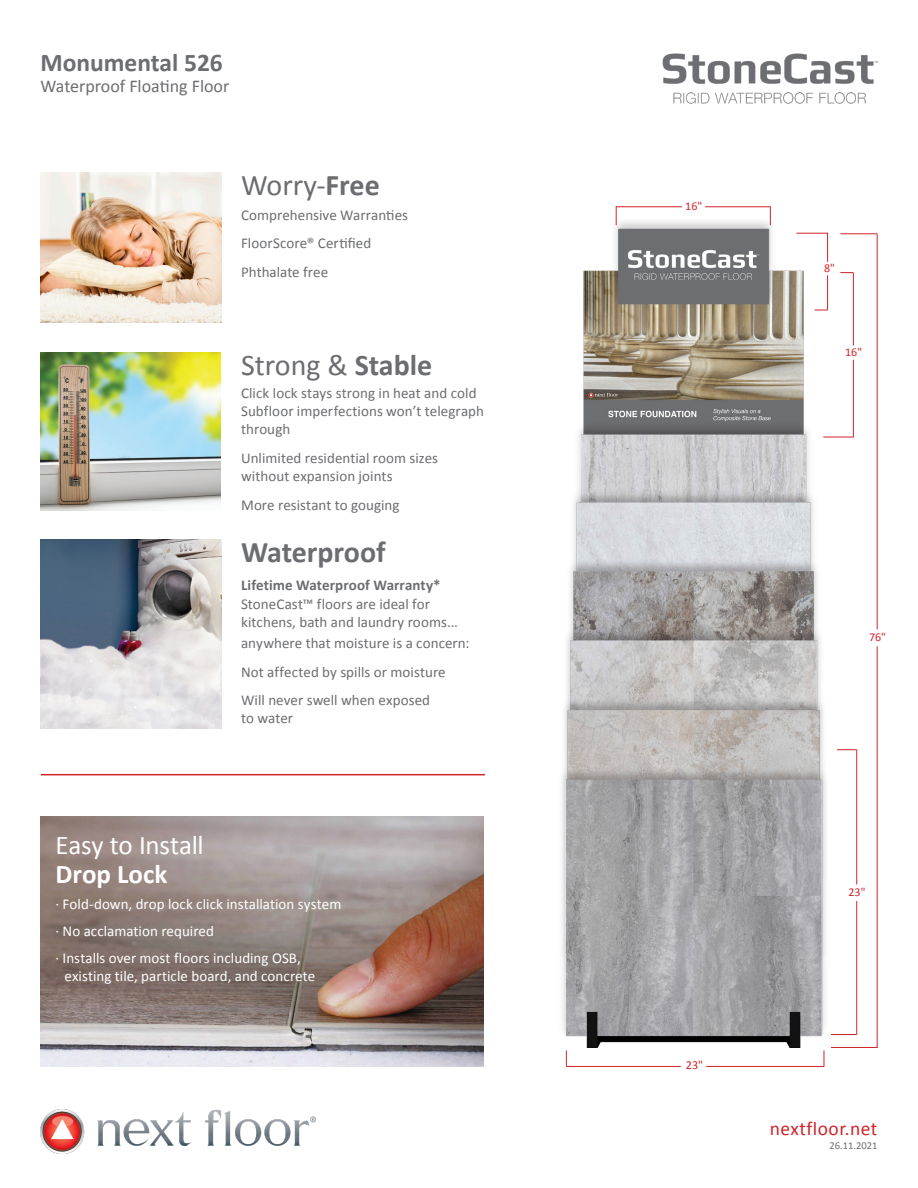
<style>
.page{position:relative;width:918px;height:1188px;background:#fff}
.page>*{position:absolute;margin:0;border:0;box-sizing:border-box;transform-origin:0 0}
.t1{font:30px "Calibri";color:#6c6d70}
.t2{font:700 30px "Calibri";color:#6c6d70}
.t3{font:27px/28.5px "Calibri";letter-spacing:-.01em;color:#fff}
.t4{font:700 25.5px "Calibri";color:#6c6d70}
.t5{font:19.5px "Calibri";letter-spacing:.025em;color:#d1232a}
.t6{font:18px "Calibri";color:#6c6d70}
.t7{font:15px/18px "Calibri";letter-spacing:.005em;color:#6c6d70}
.t8{font:15px/18px "Calibri";letter-spacing:.005em;color:#fff}
.t9{font:700 15px "Calibri";letter-spacing:.005em;color:#6c6d70}
.t10{font:12.15px "Calibri";color:#d1232a}
.t11{font:12px "Calibri";color:#d1232a}
.t12{font:10.5px "Calibri";color:#6c6d70}
.s1{font-weight:700}
</style>
<div class="page">
<img style="left:41px;top:539px;width:180px;height:190px">
<img style="left:40px;top:1110px;width:275px;height:44px">
<hr style="left:41px;top:774px;width:444px;height:1px;background:#d1232a">
<img style="left:41px;top:172px;width:180px;height:151px">
<img style="left:662px;top:53px;width:215px;height:51px">
<img style="left:562px;top:219px;width:270px;height:828px">
<hr style="left:853px;top:360px;width:1px;height:77px;background:#d1232a">
<hr style="left:705px;top:206px;width:65px;height:1px;background:#d1232a">
<svg style="left:770px;top:206px;width:1px;height:19px"></svg>
<svg style="left:616px;top:207px;width:1px;height:18px"></svg>
<hr style="left:827px;top:275px;width:1px;height:35px;background:#d1232a">
<hr style="left:796px;top:233px;width:32px;height:1px;background:#d1232a">
<svg style="left:815px;top:310px;width:13px;height:1px"></svg>
<hr style="left:877px;top:646px;width:1px;height:402px;background:#d1232a">
<hr style="left:831px;top:1047px;width:46px;height:1px;background:#d1232a">
<hr style="left:856px;top:749px;width:1px;height:136px;background:#d1232a">
<svg style="left:831px;top:1034px;width:25px;height:1px"></svg>
<svg style="left:837px;top:749px;width:19px;height:1px"></svg>
<hr style="left:823px;top:437px;width:30px;height:1px;background:#d1232a">
<svg style="left:840px;top:272px;width:13px;height:1px"></svg>
<hr style="left:616px;top:206px;width:66px;height:1px;background:#d1232a">
<svg style="left:827px;top:234px;width:1px;height:28px"></svg>
<hr style="left:853px;top:273px;width:1px;height:72px;background:#d1232a">
<hr style="left:840px;top:234px;width:37px;height:1px;background:#d1232a">
<hr style="left:877px;top:233px;width:1px;height:396px;background:#d1232a">
<hr style="left:856px;top:901px;width:1px;height:134px;background:#d1232a">
<hr style="left:706px;top:1066px;width:118px;height:1px;background:#d1232a">
<svg style="left:824px;top:1050px;width:1px;height:16px"></svg>
<hr style="left:566px;top:1066px;width:115px;height:1px;background:#d1232a">
<svg style="left:566px;top:1050px;width:1px;height:16px"></svg>
<img style="left:41px;top:816px;width:442px;height:250px">
<img style="left:40px;top:352px;width:181px;height:159px">
<p class="t4" style="left:40px;top:44px;width:184px">Monumental 526</p>
<p class="t6" style="left:40px;top:73px;width:190px">Waterproof Floating Floor</p>
<p class="t1" style="left:241px;top:164px;width:140px">Worry-<span class="s1">Free</span></p>
<p class="t7" style="left:241px;top:200px;width:168px;line-height:28.5px">Comprehensive Warranties<br>FloorScore® Certified<br>Phthalate free</p>
<p class="t1" style="left:241px;top:344px;width:193px">Strong &amp; <span class="s1">Stable</span></p>
<p class="t7" style="left:241px;top:384px;width:244px">Click lock stays strong in heat and cold<br>Subfloor imperfections won’t telegraph through</p>
<p class="t7" style="left:241px;top:448px;width:198px">Unlimited residential room sizes without expansion joints</p>
<p class="t7" style="left:241px;top:496px;width:160px">More resistant to gouging</p>
<p class="t2" style="left:241px;top:531px;width:146px">Waterproof</p>
<p class="t9" style="left:241px;top:574px;width:201px">Lifetime Waterproof Warranty*</p>
<p class="t7" style="left:241px;top:595px;width:218px">StoneCast™ floors are ideal for kitchens, bath and laundry rooms...</p>
<p class="t7" style="left:241px;top:629px;width:230px;line-height:28.5px">anywhere that moisture is a concern:<br>Not affected by spills or moisture<br>Will never swell when exposed</p>
<p class="t7" style="left:241px;top:709px;width:54px">to water</p>
<p class="t3" style="left:55px;top:830px;width:150px">Easy to Install<br><span class="s1">Drop Lock</span></p>
<p class="t8" style="left:55px;top:894px;width:287px">· Fold-down, drop lock click installation system</p>
<p class="t8" style="left:55px;top:921px;width:160px">· No acclamation required</p>
<p class="t8" style="left:64px;top:948px;width:252px;text-indent:-9px">· Installs over most floors including OSB, existing tile, particle board, and concrete</p>
<p class="t11" style="left:685px;top:198px;width:18px">16"</p>
<p class="t11" style="left:824px;top:260px;width:12px">8"</p>
<p class="t11" style="left:845px;top:344px;width:18px">16"</p>
<p class="t11" style="left:869px;top:629px;width:18px">76"</p>
<p class="t10" style="left:686px;top:1056px;width:19px">23"</p>
<p class="t11" style="left:849px;top:884px;width:18px">23"</p>
<p class="t5" style="left:770px;top:1115px;width:109px">nextfloor.net</p>
<p class="t12" style="left:830px;top:1138px;width:49px">26.11.2021</p>
</div>
